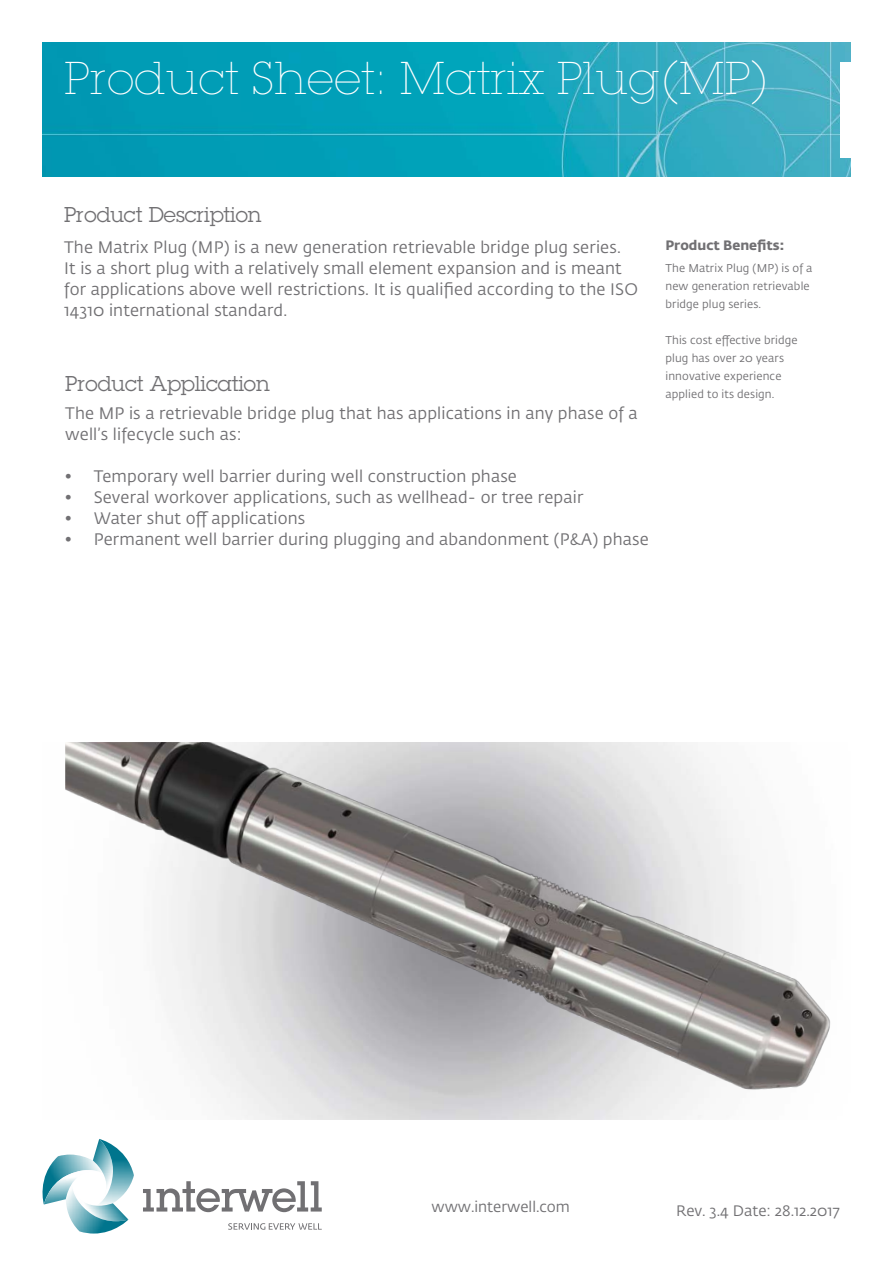
<style>
.page{position:relative;width:893px;height:1263px;background:#fff}
.page>*{position:absolute;margin:0;border:0;box-sizing:border-box;transform-origin:0 0}
.t1{font:200 45px "Lubalin Graph Std";letter-spacing:.01em;color:#fff}
.t2{font:21px "Lubalin Graph Std";color:#717073}
.t3{font:16.5px/21px "Fedra Sans Std";letter-spacing:.01em;color:#717073}
.t4{font:15px "Fedra Sans Std";color:#717073}
.t5{font:700 13.5px "Fedra Sans Std";color:#717073}
.t6{font:11.25px/18px "Fedra Sans Std";letter-spacing:.01em;color:#717073}
</style>
<div class="page">
<svg style="left:228px;top:1223px;width:94px;height:7px"></svg>
<svg style="left:143px;top:1181px;width:179px;height:31px"></svg>
<img style="left:42px;top:1154px;width:51px;height:50px">
<img style="left:93px;top:1150px;width:3px;height:20px">
<img style="left:96px;top:1139px;width:38px;height:50px">
<img style="left:66px;top:1184px;width:62px;height:49px">
<img style="left:77px;top:1200px;width:51px;height:21px">
<img style="left:44px;top:1170px;width:56px;height:34px">
<img style="left:68px;top:1170px;width:15px;height:5px">
<img style="left:43px;top:43px;width:807px;height:133px">
<div style="left:840px;top:62px;width:20px;height:96px;background:#fff"></div>
<img style="left:65px;top:742px;width:766px;height:378px">
<h1 class="t1" style="left:64px;top:53px;width:706px">Product Sheet: Matrix Plug(MP)</h1>
<p class="t2" style="left:64px;top:202px;width:199px">Product Description</p>
<p class="t3" style="left:64px;top:237px;width:575px">The Matrix Plug (MP) is a new generation retrievable bridge plug series.<br>It is a short plug with a relatively small element expansion and is meant for applications above well restrictions. It is qualified according to the ISO 14310 international standard.</p>
<p class="t5" style="left:665px;top:237px;width:120px">Product Benefits:</p>
<p class="t6" style="left:665px;top:259px;width:148px">The Matrix Plug (MP) is of a new generation retrievable bridge plug series.</p>
<p class="t6" style="left:665px;top:331px;width:134px">This cost effective bridge plug has over 20 years innovative experience applied to its design.</p>
<p class="t2" style="left:65px;top:371px;width:206px">Product Application</p>
<p class="t3" style="left:65px;top:403px;width:574px">The MP is a retrievable bridge plug that has applications in any phase of a well’s lifecycle such as:</p>
<p class="t3" style="left:65px;top:466px;width:453px">• Temporary well barrier during well construction phase</p>
<p class="t3" style="left:65px;top:487px;width:520px">• Several workover applications, such as wellhead- or tree repair</p>
<p class="t3" style="left:65px;top:508px;width:242px">• Water shut off applications</p>
<p class="t3" style="left:65px;top:529px;width:585px">• Permanent well barrier during plugging and abandonment (P&amp;A) phase</p>
<p class="t4" style="left:432px;top:1198px;width:140px">www.interwell.com</p>
<p class="t4" style="left:676px;top:1202px;width:165px">Rev. 3.4 Date: 28.12.2017</p>
</div>
